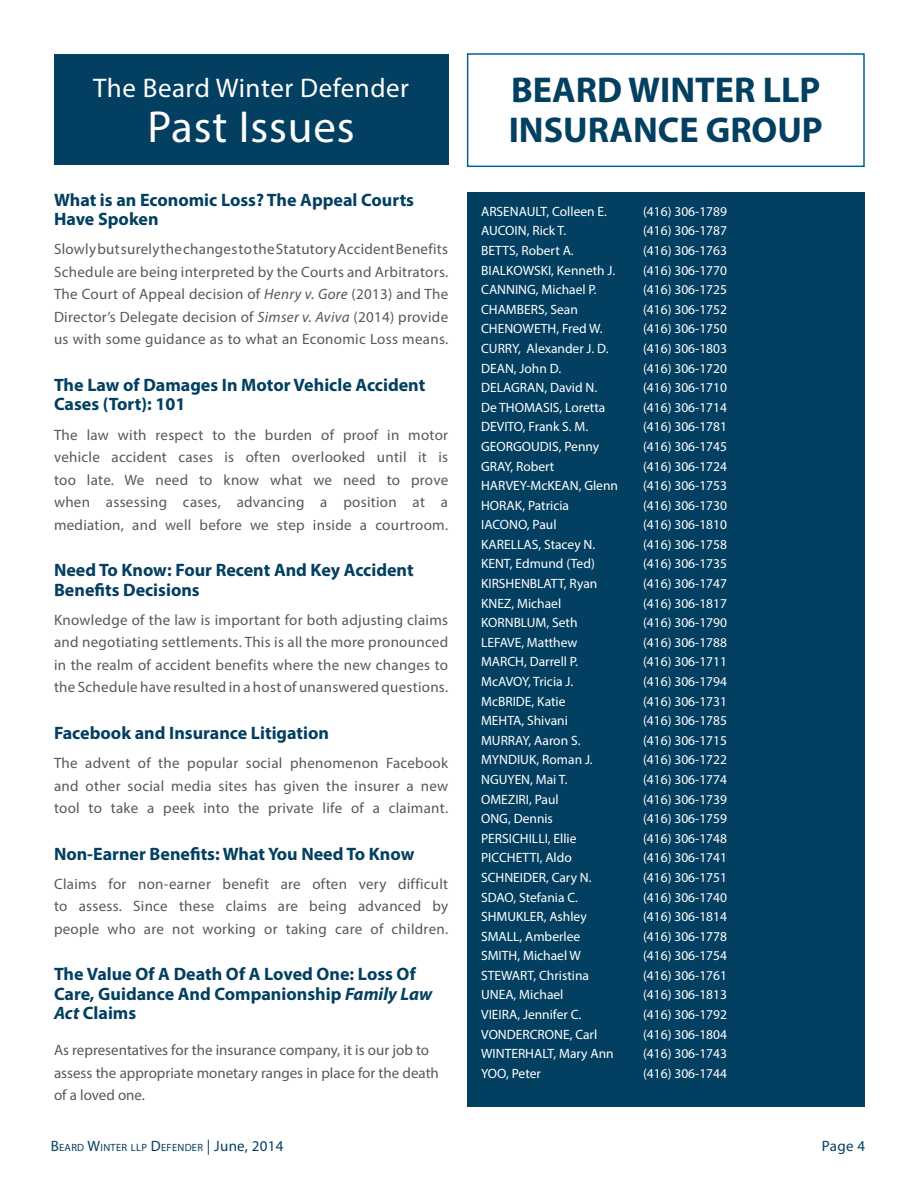
<style>
.page{position:relative;width:918px;height:1188px;background:#fff}
.page>*{position:absolute;margin:0;border:0;box-sizing:border-box;transform-origin:0 0}
.t1{font:45px "Myriad Pro";letter-spacing:.02em;color:#fff}
.Heading{font:700 36px "Myriad Pro";color:#033f60}
.t2{font:27px "Myriad Pro";letter-spacing:.02em;color:#fff}
.Heading-2{font:700 18px/19.5px "Myriad Pro";color:#033f60}
.Heading-3{font:15px/22.5px "Myriad Pro";letter-spacing:.02em;color:#57585a;text-align:justify}
.Heading-4{font:15px/22.5px "Myriad Pro";color:#57585a}
.t3{font:15px "Myriad Pro";color:#033f60}
.Phone_List{font:13.5px "Myriad Pro";color:#fff}
.t4{font:10.5px "Myriad Pro";letter-spacing:.03em;color:#033f60}
.s1{font-style:italic}
.s2{font-size:15px}
</style>
<div class="page">
<div style="left:54px;top:54px;width:394px;height:111px;background:#033f60"></div>
<div style="left:468px;top:192px;width:397px;height:915px;background:#033f60"></div>
<div style="left:467px;top:53px;width:398px;height:114px;border:2px solid #00628e"></div>
<p class="t2" style="left:93px;top:71px;width:317px">The Beard Winter Defender</p>
<p class="t1" style="left:147px;top:99px;width:209px">Past Issues</p>
<p class="Heading-2" style="left:54px;top:189px;width:362px">What is an Economic Loss? The Appeal Courts<br>Have Spoken</p>
<p class="Heading-3" style="left:54px;top:238px;width:396px">Slowly but surely the changes to the Statutory Accident Benefits Schedule are being interpreted by the Courts and Arbitrators.<br>The Court of Appeal decision of <span class="s1">Henry v. Gore</span> (2013) and The Director’s Delegate decision of <span class="s1">Simser v. Aviva</span> (2014) provide us with some guidance as to what an Economic Loss means.</p>
<p class="Heading-2" style="left:54px;top:375px;width:373px">The Law of Damages In Motor Vehicle Accident<br>Cases (Tort): 101</p>
<p class="Heading-3" style="left:54px;top:423px;width:396px">The law with respect to the burden of proof in motor vehicle accident cases is often overlooked until it is too late. We need to know what we need to prove when assessing cases, advancing a position at a mediation, and well before we step inside a courtroom.</p>
<p class="Heading-2" style="left:54px;top:560px;width:361px">Need To Know: Four Recent And Key Accident<br>Benefits Decisions</p>
<p class="Heading-3" style="left:54px;top:608px;width:396px">Knowledge of the law is important for both adjusting claims and negotiating settlements. This is all the more pronounced in the realm of accident benefits where the new changes to the Schedule have resulted in a host of unanswered questions.</p>
<p class="Heading-2" style="left:54px;top:723px;width:276px">Facebook and Insurance Litigation</p>
<p class="Heading-3" style="left:54px;top:752px;width:396px">The advent of the popular social phenomenon Facebook and other social media sites has given the insurer a new tool to take a peek into the private life of a claimant.</p>
<p class="Heading-2" style="left:54px;top:843px;width:362px">Non-Earner Benefits: What You Need To Know</p>
<p class="Heading-3" style="left:54px;top:872px;width:396px">Claims for non-earner benefit are often very difficult to assess. Since these claims are being advanced by people who are not working or taking care of children.</p>
<p class="Heading-2" style="left:54px;top:964px;width:380px">The Value Of A Death Of A Loved One: Loss Of<br>Care, Guidance And Companionship <span class="s1">Family Law<br>Act</span> Claims</p>
<p class="Heading-4" style="left:54px;top:1039px;width:386px">As representatives for the insurance company, it is our job to assess the appropriate monetary ranges in place for the death of a loved one.</p>
<p class="Heading" style="left:511px;top:66px;width:311px">BEARD WINTER LLP</p>
<p class="Heading" style="left:509px;top:106px;width:316px">INSURANCE GROUP</p>
<p class="Phone_List" style="left:481px;top:203px;width:127px">ARSENAULT, Colleen E.</p>
<p class="Phone_List" style="left:643px;top:203px;width:85px">(416) 306-1789</p>
<p class="Phone_List" style="left:481px;top:223px;width:87px">AUCOIN, Rick T.</p>
<p class="Phone_List" style="left:643px;top:223px;width:85px">(416) 306-1787</p>
<p class="Phone_List" style="left:481px;top:242px;width:94px">BETTS, Robert A.</p>
<p class="Phone_List" style="left:643px;top:242px;width:85px">(416) 306-1763</p>
<p class="Phone_List" style="left:481px;top:262px;width:136px">BIALKOWSKI, Kenneth J.</p>
<p class="Phone_List" style="left:643px;top:262px;width:85px">(416) 306-1770</p>
<p class="Phone_List" style="left:481px;top:281px;width:117px">CANNING, Michael P.</p>
<p class="Phone_List" style="left:643px;top:281px;width:85px">(416) 306-1725</p>
<p class="Phone_List" style="left:481px;top:301px;width:98px">CHAMBERS, Sean</p>
<p class="Phone_List" style="left:643px;top:301px;width:85px">(416) 306-1752</p>
<p class="Phone_List" style="left:481px;top:321px;width:123px">CHENOWETH, Fred W.</p>
<p class="Phone_List" style="left:643px;top:321px;width:85px">(416) 306-1750</p>
<p class="Phone_List" style="left:481px;top:340px;width:129px">CURRY, Alexander J. D.</p>
<p class="Phone_List" style="left:643px;top:340px;width:85px">(416) 306-1803</p>
<p class="Phone_List" style="left:481px;top:360px;width:82px">DEAN, John D.</p>
<p class="Phone_List" style="left:643px;top:360px;width:85px">(416) 306-1720</p>
<p class="Phone_List" style="left:481px;top:379px;width:118px">DELAGRAN, David N.</p>
<p class="Phone_List" style="left:643px;top:379px;width:85px">(416) 306-1710</p>
<p class="Phone_List" style="left:481px;top:399px;width:126px">De THOMASIS, Loretta</p>
<p class="Phone_List" style="left:643px;top:399px;width:85px">(416) 306-1714</p>
<p class="Phone_List" style="left:481px;top:419px;width:109px">DEVITO, Frank S. M.</p>
<p class="Phone_List" style="left:643px;top:419px;width:85px">(416) 306-1781</p>
<p class="Phone_List" style="left:481px;top:438px;width:120px">GEORGOUDIS, Penny</p>
<p class="Phone_List" style="left:643px;top:438px;width:85px">(416) 306-1745</p>
<p class="Phone_List" style="left:481px;top:458px;width:75px">GRAY, Robert</p>
<p class="Phone_List" style="left:643px;top:458px;width:85px">(416) 306-1724</p>
<p class="Phone_List" style="left:481px;top:477px;width:138px">HARVEY-McKEAN, Glenn</p>
<p class="Phone_List" style="left:643px;top:477px;width:85px">(416) 306-1753</p>
<p class="Phone_List" style="left:481px;top:497px;width:89px">HORAK, Patricia</p>
<p class="Phone_List" style="left:643px;top:497px;width:85px">(416) 306-1730</p>
<p class="Phone_List" style="left:481px;top:516px;width:77px">IACONO, Paul</p>
<p class="Phone_List" style="left:643px;top:516px;width:85px">(416) 306-1810</p>
<p class="Phone_List" style="left:481px;top:536px;width:116px">KARELLAS, Stacey N.</p>
<p class="Phone_List" style="left:643px;top:536px;width:85px">(416) 306-1758</p>
<p class="Phone_List" style="left:481px;top:556px;width:115px">KENT, Edmund (Ted)</p>
<p class="Phone_List" style="left:643px;top:556px;width:85px">(416) 306-1735</p>
<p class="Phone_List" style="left:481px;top:575px;width:118px">KIRSHENBLATT, Ryan</p>
<p class="Phone_List" style="left:643px;top:575px;width:85px">(416) 306-1747</p>
<p class="Phone_List" style="left:481px;top:595px;width:82px">KNEZ, Michael</p>
<p class="Phone_List" style="left:643px;top:595px;width:85px">(416) 306-1817</p>
<p class="Phone_List" style="left:481px;top:614px;width:98px">KORNBLUM, Seth</p>
<p class="Phone_List" style="left:643px;top:614px;width:85px">(416) 306-1790</p>
<p class="Phone_List" style="left:481px;top:634px;width:98px">LEFAVE, Matthew</p>
<p class="Phone_List" style="left:643px;top:634px;width:85px">(416) 306-1788</p>
<p class="Phone_List" style="left:481px;top:654px;width:98px">MARCH, Darrell P.</p>
<p class="Phone_List" style="left:643px;top:654px;width:85px">(416) 306-1711</p>
<p class="Phone_List" style="left:481px;top:673px;width:94px">McAVOY, Tricia J.</p>
<p class="Phone_List" style="left:643px;top:673px;width:85px">(416) 306-1794</p>
<p class="Phone_List" style="left:481px;top:693px;width:86px">McBRIDE, Katie</p>
<p class="Phone_List" style="left:643px;top:693px;width:85px">(416) 306-1731</p>
<p class="Phone_List" style="left:481px;top:712px;width:88px">MEHTA, Shivani</p>
<p class="Phone_List" style="left:643px;top:712px;width:85px">(416) 306-1785</p>
<p class="Phone_List" style="left:481px;top:732px;width:101px">MURRAY, Aaron S.</p>
<p class="Phone_List" style="left:643px;top:732px;width:85px">(416) 306-1715</p>
<p class="Phone_List" style="left:481px;top:752px;width:113px">MYNDIUK, Roman J.</p>
<p class="Phone_List" style="left:643px;top:752px;width:85px">(416) 306-1722</p>
<p class="Phone_List" style="left:481px;top:771px;width:88px">NGUYEN, Mai T.</p>
<p class="Phone_List" style="left:643px;top:771px;width:85px">(416) 306-1774</p>
<p class="Phone_List" style="left:481px;top:791px;width:79px">OMEZIRI, Paul</p>
<p class="Phone_List" style="left:643px;top:791px;width:85px">(416) 306-1739</p>
<p class="Phone_List" style="left:481px;top:810px;width:73px">ONG, Dennis</p>
<p class="Phone_List" style="left:643px;top:810px;width:85px">(416) 306-1759</p>
<p class="Phone_List" style="left:481px;top:830px;width:97px">PERSICHILLI, Ellie</p>
<p class="Phone_List" style="left:643px;top:830px;width:85px">(416) 306-1748</p>
<p class="Phone_List" style="left:481px;top:849px;width:92px">PICCHETTI, Aldo</p>
<p class="Phone_List" style="left:643px;top:849px;width:85px">(416) 306-1741</p>
<p class="Phone_List" style="left:481px;top:869px;width:112px">SCHNEIDER, Cary N.</p>
<p class="Phone_List" style="left:643px;top:869px;width:85px">(416) 306-1751</p>
<p class="Phone_List" style="left:481px;top:889px;width:98px">SDAO, Stefania C.</p>
<p class="Phone_List" style="left:643px;top:889px;width:85px">(416) 306-1740</p>
<p class="Phone_List" style="left:481px;top:908px;width:107px">SHMUKLER, Ashley</p>
<p class="Phone_List" style="left:643px;top:908px;width:85px">(416) 306-1814</p>
<p class="Phone_List" style="left:481px;top:928px;width:101px">SMALL, Amberlee</p>
<p class="Phone_List" style="left:643px;top:928px;width:85px">(416) 306-1778</p>
<p class="Phone_List" style="left:481px;top:947px;width:101px">SMITH, Michael W</p>
<p class="Phone_List" style="left:643px;top:947px;width:85px">(416) 306-1754</p>
<p class="Phone_List" style="left:481px;top:967px;width:109px">STEWART, Christina</p>
<p class="Phone_List" style="left:643px;top:967px;width:85px">(416) 306-1761</p>
<p class="Phone_List" style="left:481px;top:987px;width:84px">UNEA, Michael</p>
<p class="Phone_List" style="left:643px;top:987px;width:85px">(416) 306-1813</p>
<p class="Phone_List" style="left:481px;top:1006px;width:102px">VIEIRA, Jennifer C.</p>
<p class="Phone_List" style="left:643px;top:1006px;width:85px">(416) 306-1792</p>
<p class="Phone_List" style="left:481px;top:1026px;width:118px">VONDERCRONE, Carl</p>
<p class="Phone_List" style="left:643px;top:1026px;width:85px">(416) 306-1804</p>
<p class="Phone_List" style="left:481px;top:1045px;width:134px">WINTERHALT, Mary Ann</p>
<p class="Phone_List" style="left:643px;top:1045px;width:85px">(416) 306-1743</p>
<p class="Phone_List" style="left:481px;top:1065px;width:61px">YOO, Peter</p>
<p class="Phone_List" style="left:643px;top:1065px;width:85px">(416) 306-1744</p>
<p class="t4" style="left:51px;top:1141px;width:234px"><span class="s2">B</span>EARD <span class="s2">W</span>INTER LLP <span class="s2">D</span>EFENDER <span class="s2">| June, 2014</span></p>
<p class="t3" style="left:822px;top:1137px;width:45px">Page 4</p>
</div>
